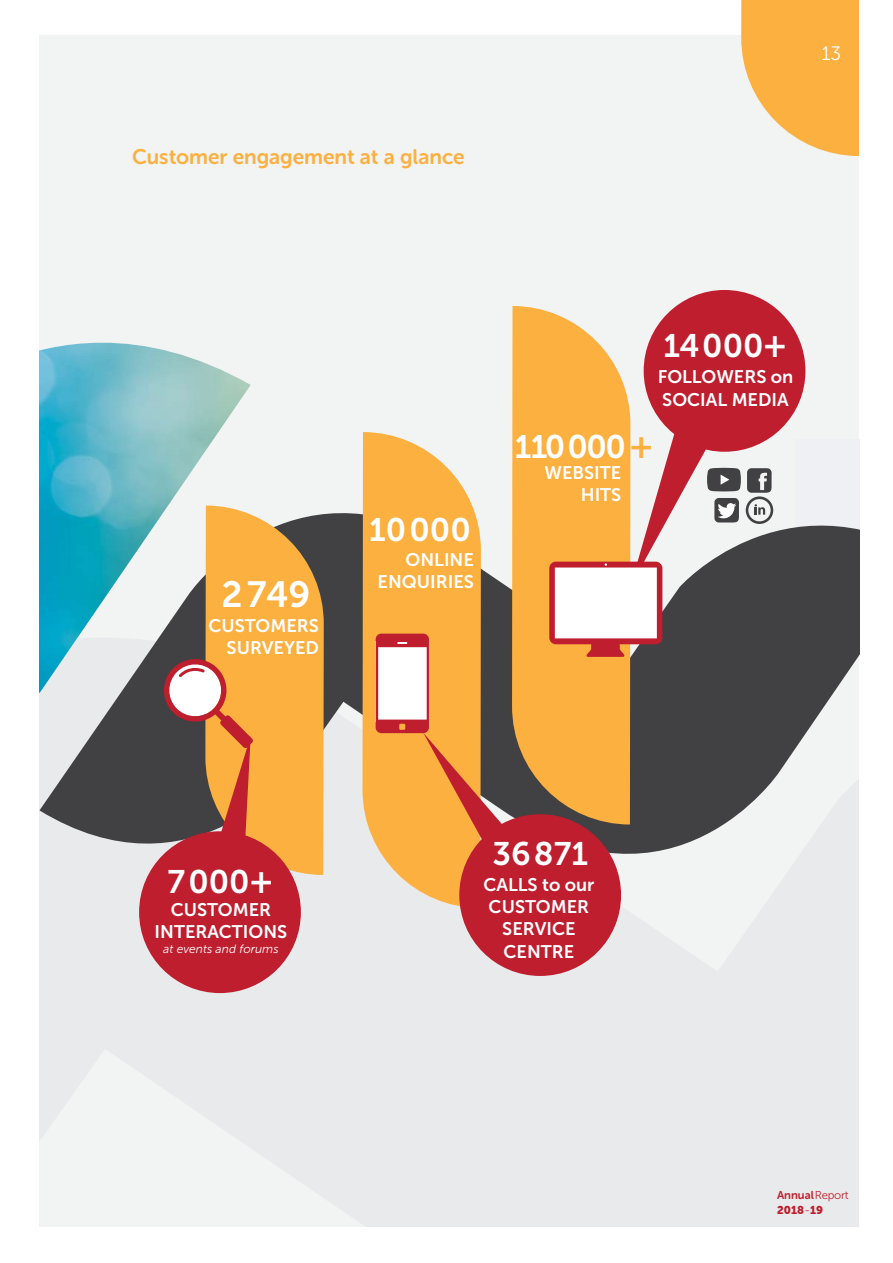
<style>
.page{position:relative;width:893px;height:1263px;background:#fff}
.page>*{position:absolute;margin:0;border:0;box-sizing:border-box;transform-origin:0 0}
.t1{font:36.3px "Museo Sans 700";color:#fff}
.t2{font:32.4px "Museo Sans 700";color:#fff}
.t3{font:21px "Museo Sans Rounded 700";color:#fbb040}
.t4{font:19.5px "Museo Sans Rounded 300";color:#fff}
.t5{font:18.15px/22.2px "Museo Sans 700";color:#fff;text-align:right}
.t6{font:italic 12px "Museo Sans 300";color:#fff}
.t7{font:11.4px "Museo Sans Rounded 700";color:#be1e2d}
.t8{font:11.4px "Museo Sans Rounded 900";letter-spacing:.01em;color:#be1e2d}
.s1{font-size:36.3px}
.s2{font-size:36.3px;color:#fbb040}
.s3{font-family:"Museo Sans 300"}
</style>
<div class="page">
<div style="left:38px;top:35px;width:821px;height:1192px;background:#f2f3f3"></div>
<svg style="left:741px;top:0;width:118px;height:156px"></svg>
<svg style="left:139px;top:464px;width:721px;height:462px"></svg>
<svg style="left:512px;top:306px;width:118px;height:518px;background:#f5b24e"></svg>
<svg style="left:362px;top:432px;width:119px;height:476px;fill:#fbb040"></svg>
<div style="left:139px;top:831px;width:162px;height:162px;background:#be1e2d;border-radius:50%"></div>
<svg style="left:251px;top:505px;width:73px;height:370px;background:#eba547"></svg>
<div style="left:459px;top:814px;width:162px;height:162px;background:#be1e2d;border-radius:50%"></div>
<div style="left:644px;top:290px;width:161px;height:162px;background:#be1e2d;border-radius:50%"></div>
<svg style="left:549px;top:432px;width:224px;height:225px"></svg>
<svg style="left:376px;top:634px;width:161px;height:251px"></svg>
<svg style="left:39px;top:342px;width:212px;height:562px"></svg>
<img style="left:39px;top:343px;width:212px;height:392px">
<div style="left:1px;top:0;width:38px;height:1263px;background:#fff"></div>
<p class="t3" style="left:132px;top:145px;width:334px">Customer engagement at a glance</p>
<p class="t4" style="left:822px;top:43px;width:21px">13</p>
<h1 class="t1" style="left:221px;top:574px;width:91px">2749</h1>
<p class="t5" style="left:208px;top:615px;width:112px">CUSTOMERS<br>SURVEYED</p>
<h2 class="t2" style="left:369px;top:512px;width:103px">10000</h2>
<p class="t5" style="left:378px;top:548px;width:98px">ONLINE<br>ENQUIRIES</p>
<h2 class="t2" style="left:663px;top:328px;width:125px">14000<span class="s1">+</span></h2>
<p class="t5" style="left:658px;top:366px;width:137px;text-align:left">FOLLOWERS on<br>SOCIAL MEDIA</p>
<h2 class="t2" style="left:515px;top:428px;width:139px">110000<span class="s2">+</span></h2>
<p class="t5" style="left:544px;top:461px;width:78px">WEBSITE<br>HITS</p>
<h2 class="t2" style="left:167px;top:863px;width:107px">7000<span class="s1">+</span></h2>
<p class="t5" style="left:155px;top:898px;width:134px;text-align:center">CUSTOMER<br>INTERACTIONS</p>
<p class="t6" style="left:163px;top:942px;width:117px">at events and forums</p>
<h2 class="t2" style="left:492px;top:836px;width:97px">36871</h2>
<p class="t5" style="left:483px;top:873px;width:112px;text-align:center">CALLS to our<br>CUSTOMER<br>SERVICE<br>CENTRE</p>
<p class="t7" style="left:777px;top:1189px;width:73px">Annual<span class="s3">Report</span></p>
<p class="t8" style="left:777px;top:1203px;width:48px">2018<span class="s3">-</span>19</p>
</div>
